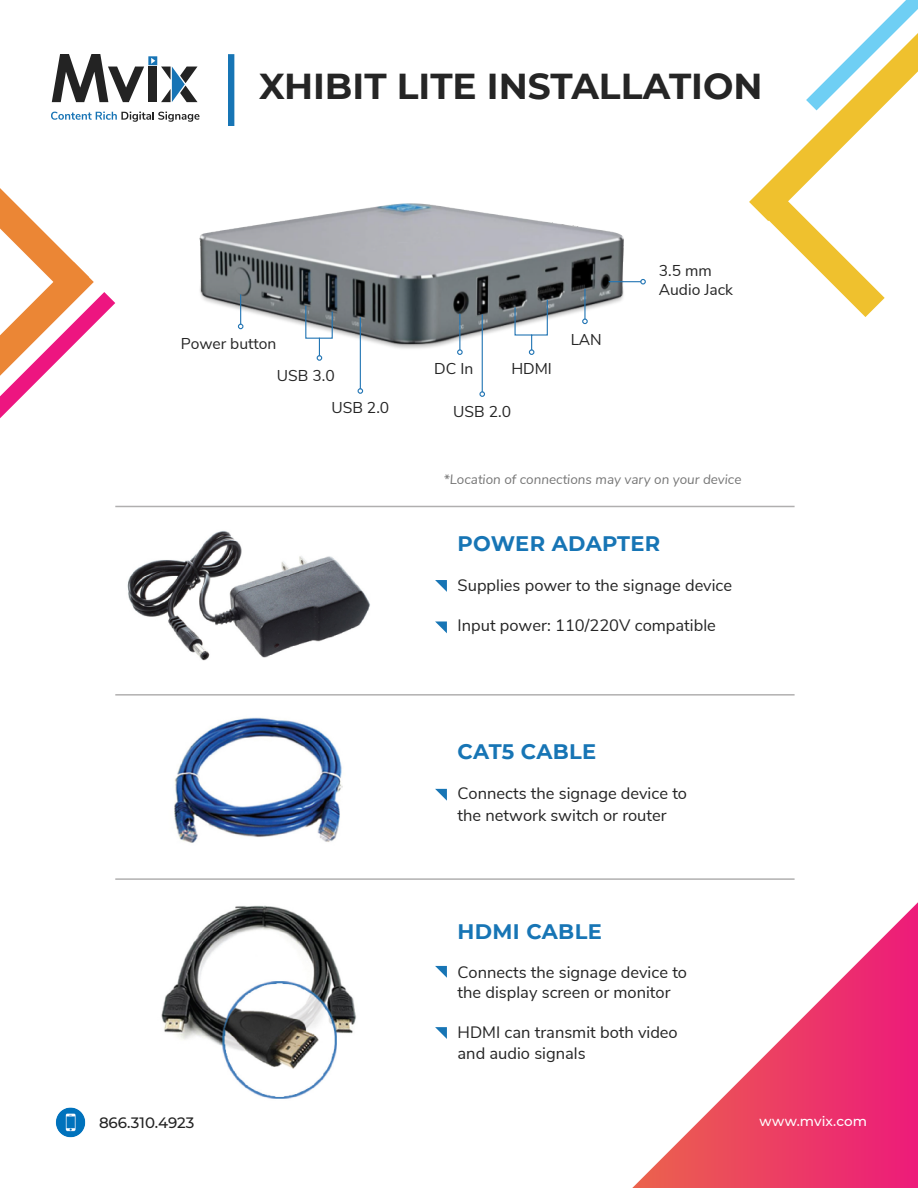
<style>
.page{position:relative;width:918px;height:1188px;background:#fff}
.page>*{position:absolute;margin:0;border:0;box-sizing:border-box;transform-origin:0 0}
.t1{font:700 36px "Montserrat";color:#252525}
.t2{font:700 21px "Montserrat";letter-spacing:.015em;color:#1775b5}
.t3{font:16.5px/21.6px "Nunito Sans";color:#252525}
.t4{font:15.6px/32.7px "Nunito Sans";color:#252525}
.t5{font:500 15px "Montserrat";color:#232323}
.t6{font:italic 13.5px "Nunito Sans";color:#252525}
.t7{font:500 13.5px "Montserrat";letter-spacing:.005em;color:#fff}
</style>
<div class="page">
<svg style="left:632px;top:902px;width:286px;height:286px"></svg>
<svg style="left:0;top:188px;width:115px;height:230px"></svg>
<svg style="left:749px;top:0;width:169px;height:317px"></svg>
<svg style="left:435px;top:789px;width:12px;height:12px"></svg>
<svg style="left:435px;top:966px;width:12px;height:12px"></svg>
<svg style="left:435px;top:1027px;width:12px;height:12px"></svg>
<svg style="left:435px;top:580px;width:12px;height:12px"></svg>
<svg style="left:435px;top:621px;width:12px;height:12px"></svg>
<div style="left:228px;top:54px;width:6px;height:72px;background:#1775b5"></div>
<hr style="left:115px;top:506px;width:680px;height:1px;background:#231f20">
<hr style="left:115px;top:694px;width:680px;height:2px;background:#231f20">
<hr style="left:115px;top:878px;width:680px;height:2px;background:#231f20">
<img style="left:174px;top:717px;width:169px;height:126px">
<img style="left:161px;top:905px;width:196px;height:194px">
<img style="left:127px;top:531px;width:243px;height:130px">
<img style="left:199px;top:203px;width:434px;height:167px">
<hr style="left:584px;top:289px;width:2px;height:30px;background:#2275b4">
<svg style="left:582px;top:319px;width:6px;height:5px"></svg>
<svg style="left:238px;top:295px;width:5px;height:34px"></svg>
<hr style="left:360px;top:318px;width:1px;height:71px;background:#2275b4">
<svg style="left:358px;top:388px;width:5px;height:6px"></svg>
<hr style="left:482px;top:315px;width:1px;height:77px;background:#2275b4">
<svg style="left:479px;top:391px;width:6px;height:6px"></svg>
<hr style="left:459px;top:314px;width:1px;height:36px;background:#2275b4">
<svg style="left:457px;top:349px;width:6px;height:6px"></svg>
<hr style="left:609px;top:281px;width:32px;height:1px;background:#2275b4">
<svg style="left:640px;top:279px;width:6px;height:6px"></svg>
<svg style="left:514px;top:299px;width:34px;height:56px"></svg>
<svg style="left:305px;top:305px;width:28px;height:56px"></svg>
<img style="left:55px;top:1107px;width:31px;height:31px">
<svg style="left:52px;top:54px;width:146px;height:48px"></svg>
<svg style="left:51px;top:112px;width:149px;height:10px"></svg>
<p class="t1" style="left:259px;top:61px;width:505px">XHIBIT LITE INSTALLATION</p>
<p class="t4" style="left:181px;top:326px;width:97px">Power button</p>
<p class="t4" style="left:331px;top:358px;width:59px;text-indent:-55px">USB 3.0<br>USB 2.0</p>
<p class="t4" style="left:434px;top:352px;width:41px">DC In</p>
<p class="t4" style="left:511px;top:352px;width:42px">HDMI</p>
<p class="t4" style="left:453px;top:394px;width:59px">USB 2.0</p>
<p class="t4" style="left:571px;top:322px;width:33px">LAN</p>
<p class="t4" style="left:659px;top:260px;width:76px;line-height:18.8px">3.5 mm<br>Audio Jack</p>
<p class="t6" style="left:444px;top:470px;width:299px">*Location of connections may vary on your device</p>
<p class="t2" style="left:458px;top:529px;width:204px">POWER ADAPTER</p>
<p class="t3" style="left:458px;top:573px;width:276px">Supplies power to the signage device</p>
<p class="t3" style="left:458px;top:613px;width:260px">Input power: 110/220V compatible</p>
<p class="t2" style="left:458px;top:737px;width:140px">CAT5 CABLE</p>
<p class="t3" style="left:458px;top:781px;width:231px">Connects the signage device to the network switch or router</p>
<p class="t2" style="left:458px;top:916px;width:146px">HDMI CABLE</p>
<p class="t3" style="left:458px;top:962px;width:231px;line-height:19.8px">Connects the signage device to the display screen or monitor</p>
<p class="t3" style="left:458px;top:1020px;width:222px">HDMI can transmit both video and audio signals</p>
<p class="t5" style="left:99px;top:1112px;width:97px">866.310.4923</p>
<p class="t7" style="left:759px;top:1112px;width:109px">www.mvix.com</p>
</div>
